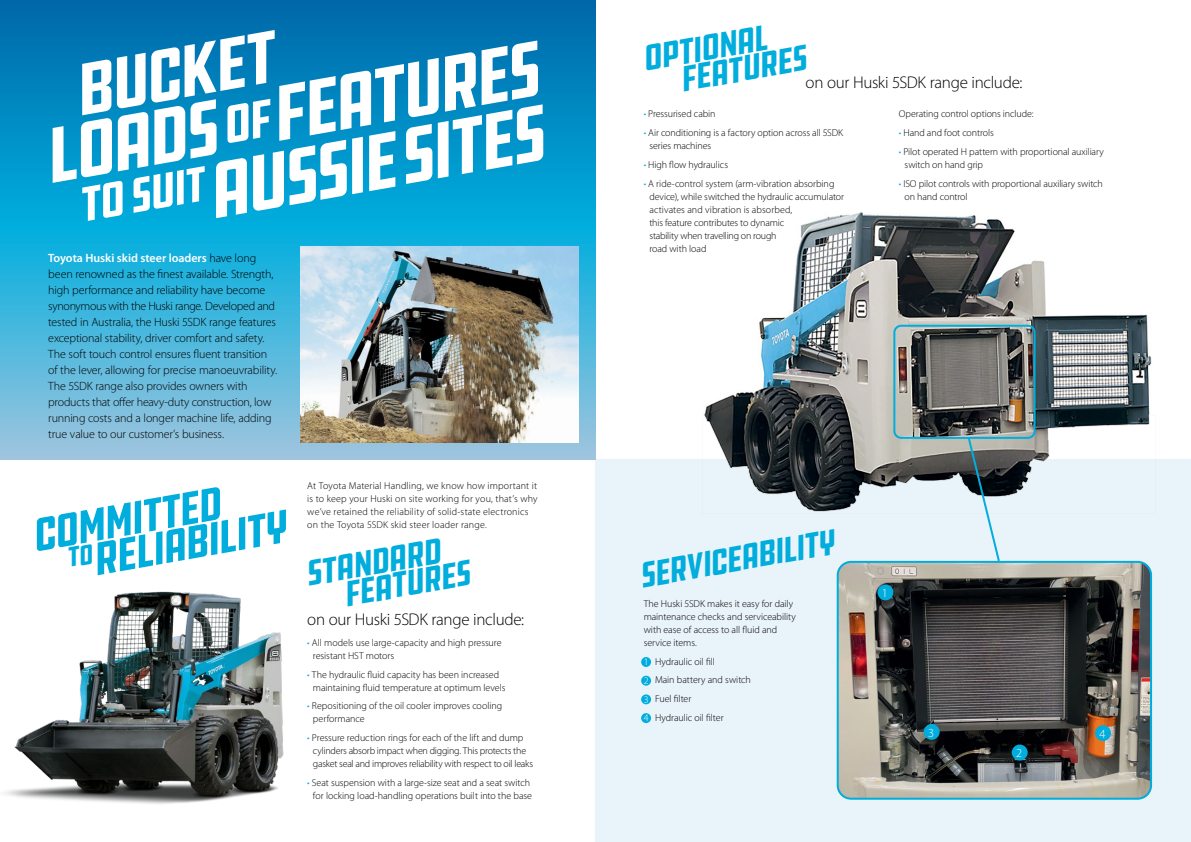
<style>
.page{position:relative;width:1191px;height:842px;background:#fff}
.page>*{position:absolute;margin:0;border:0;box-sizing:border-box;transform-origin:0 0}
.t1{font:italic condensed 81px "DDC Hardware";color:#fff}
.t2{font:italic condensed 80px "DDC Hardware";color:#fff}
.t3{font:italic condensed 75px "DDC Hardware";color:#fff}
.t4{font:italic condensed 50px "DDC Hardware";color:#fff}
.t5{font:italic condensed 47.5px/34.1px "DDC Hardware";color:#00addd}
.t6{font:italic condensed 36.7px/26.7px "DDC Hardware";color:#00addd}
.t7{font:300 17px "Myriad Pro";letter-spacing:-.02em;color:#000}
.t8{font:300 12.4px "Myriad Pro";color:#fff}
.t9{font:300 12px/16px "Myriad Pro";letter-spacing:-.015em;color:#000}
.t10{font:300 10px/13px "Myriad Pro";letter-spacing:-.005em;color:#000}
.t11{font:300 10px/13px "Myriad Pro";letter-spacing:.015em;color:#000}
.t12{font:300 10px/18.7px "Myriad Pro";color:#fff;text-align:justify}
.s1{font-size:54px}
.s2{font-weight:600;color:#fff}
.s3{color:#00addd}
</style>
<div class="page">
<div style="left:595px;top:459px;width:596px;height:383px;background:#e9f3fa"></div>
<img style="left:704px;top:212px;width:448px;height:300px">
<img style="left:839px;top:561px;width:311px;height:236px">
<div style="left:836px;top:561px;width:316px;height:239px;border:2px solid #00addd;border-radius:13px"></div>
<svg style="left:0;top:0;width:595px;height:459px;background:#1e9ccd"></svg>
<img style="left:300px;top:247px;width:278px;height:195px">
<img style="left:5px;top:591px;width:279px;height:213px">
<div style="left:641px;top:657px;width:10px;height:10px;background:#00addd;border-radius:50%"></div>
<div style="left:641px;top:676px;width:10px;height:10px;background:#00addd;border-radius:50%"></div>
<div style="left:641px;top:694px;width:10px;height:10px;background:#00addd;border-radius:50%"></div>
<div style="left:641px;top:713px;width:10px;height:10px;background:#00addd;border-radius:50%"></div>
<div style="left:877px;top:584px;width:16px;height:16px;background:#00addd;border-radius:50%"></div>
<div style="left:923px;top:724px;width:16px;height:16px;background:#00addd;border-radius:50%"></div>
<div style="left:1011px;top:744px;width:16px;height:16px;background:#00addd;border-radius:50%"></div>
<div style="left:1095px;top:725px;width:16px;height:16px;background:#00addd;border-radius:50%"></div>
<div style="left:893px;top:325px;width:142px;height:114px;border:2px solid #00addd;border-radius:7px"></div>
<svg style="left:966px;top:435px;width:35px;height:128px"></svg>
<h3 class="t3" style="left:64px;top:47px;width:205px;rotate:-10deg">BUCKET</h3>
<h2 class="t2" style="left:260px;top:68px;width:275px;rotate:-10deg">FEATURES</h2>
<h2 class="t2" style="left:33px;top:110px;width:232px;rotate:-10deg">LOADS<span class="s1">OF</span></h2>
<h1 class="t1" style="left:197px;top:144px;width:344px;rotate:-10deg">AUSSIESITES</h1>
<h3 class="t4" style="left:73px;top:176px;width:128px;rotate:-10deg">TO SUIT</h3>
<p class="t9" style="left:48px;top:250px;width:230px"><span class="s2">Toyota Huski skid steer loaders</span> have long been renowned as the finest available. Strength, high performance and reliability have become synonymous with the Huski range. Developed and tested in Australia, the Huski 5SDK range features exceptional stability, driver comfort and safety.<br>The soft touch control ensures fluent transition of the lever, allowing for precise manoeuvrability.<br>The 5SDK range also provides owners with products that offer heavy-duty construction, low running costs and a longer machine life, adding true value to our customer’s business.</p>
<h3 class="t5" style="left:59px;top:515px;width:223px;text-indent:-32px;rotate:-10deg">Committed<br><sup>to</sup> reliability</h3>
<p class="t11" style="left:307px;top:479px;width:232px">At Toyota Material Handling, we know how important it is to keep your Huski on site working for you, that’s why we’ve retained the reliability of solid-state electronics on the Toyota 5SDK skid steer loader range.</p>
<h3 class="t6" style="left:336px;top:556px;width:130px;text-indent:-33px;rotate:-10deg">STANDARD features</h3>
<h3 class="t7" style="left:307px;top:609px;width:218px">on our Huski 5SDK range include:</h3>
<p class="t10" style="left:313px;top:636px;width:190px;text-indent:-6px"><span class="s3">•</span> All models use large-capacity and high pressure resistant HST motors</p>
<p class="t10" style="left:313px;top:668px;width:194px;text-indent:-6px"><span class="s3">•</span> The hydraulic fluid capacity has been increased maintaining fluid temperature at optimum levels</p>
<p class="t10" style="left:313px;top:699px;width:191px;text-indent:-6px"><span class="s3">•</span> Repositioning of the oil cooler improves cooling performance</p>
<p class="t10" style="left:313px;top:731px;width:222px;text-indent:-6px"><span class="s3">•</span> Pressure reduction rings for each of the lift and dump cylinders absorb impact when digging. This protects the gasket seal and improves reliability with respect to oil leaks</p>
<p class="t10" style="left:307px;top:776px;width:226px;text-align:center"><span class="s3">•</span> Seat suspension with a large-size seat and a seat switch for locking load-handling operations built into the base</p>
<h3 class="t6" style="left:672px;top:41px;width:130px;text-indent:-33px;rotate:-10deg">optional features</h3>
<h3 class="t7" style="left:805px;top:72px;width:218px">on our Huski 5SDK range include:</h3>
<p class="t10" style="left:643px;top:108px;width:73px"><span class="s3">•</span> Pressurised cabin</p>
<p class="t10" style="left:649px;top:126px;width:195px;text-indent:-6px"><span class="s3">•</span> Air conditioning is a factory option across all 5SDK series machines</p>
<p class="t10" style="left:643px;top:158px;width:86px"><span class="s3">•</span> High flow hydraulics</p>
<p class="t10" style="left:649px;top:177px;width:196px;text-indent:-6px"><span class="s3">•</span> A ride-control system (arm-vibration absorbing device), while switched the hydraulic accumulator activates and vibration is absorbed,<br>this feature contributes to dynamic<br>stability when travelling on rough<br>road with load</p>
<p class="t10" style="left:899px;top:108px;width:136px">Operating control options include:</p>
<p class="t10" style="left:899px;top:126px;width:96px"><span class="s3">•</span> Hand and foot controls</p>
<p class="t10" style="left:904px;top:145px;width:201px;text-indent:-6px"><span class="s3">•</span> Pilot operated H pattern with proportional auxiliary switch on hand grip</p>
<p class="t10" style="left:904px;top:177px;width:200px;text-indent:-6px"><span class="s3">•</span> ISO pilot controls with proportional auxiliary switch on hand control</p>
<h3 class="t6" style="left:637px;top:563px;width:200px;rotate:-10deg">serviceability</h3>
<p class="t10" style="left:643px;top:597px;width:154px">The Huski 5SDK makes it easy for daily maintenance checks and serviceability with ease of access to all fluid and service items.</p>
<p class="t10" style="left:655px;top:652px;width:97px;line-height:18.7px">Hydraulic oil fill<br>Main battery and switch<br>Fuel filter<br>Hydraulic oil filter</p>
<p class="t12" style="left:643px;top:653px;width:6px">1<br>2<br>3<br>4</p>
<p class="t8" style="left:882px;top:585px;width:8px">1</p>
<p class="t8" style="left:928px;top:725px;width:8px">3</p>
<p class="t8" style="left:1016px;top:745px;width:8px">2</p>
<p class="t8" style="left:1099px;top:726px;width:8px">4</p>
</div>
